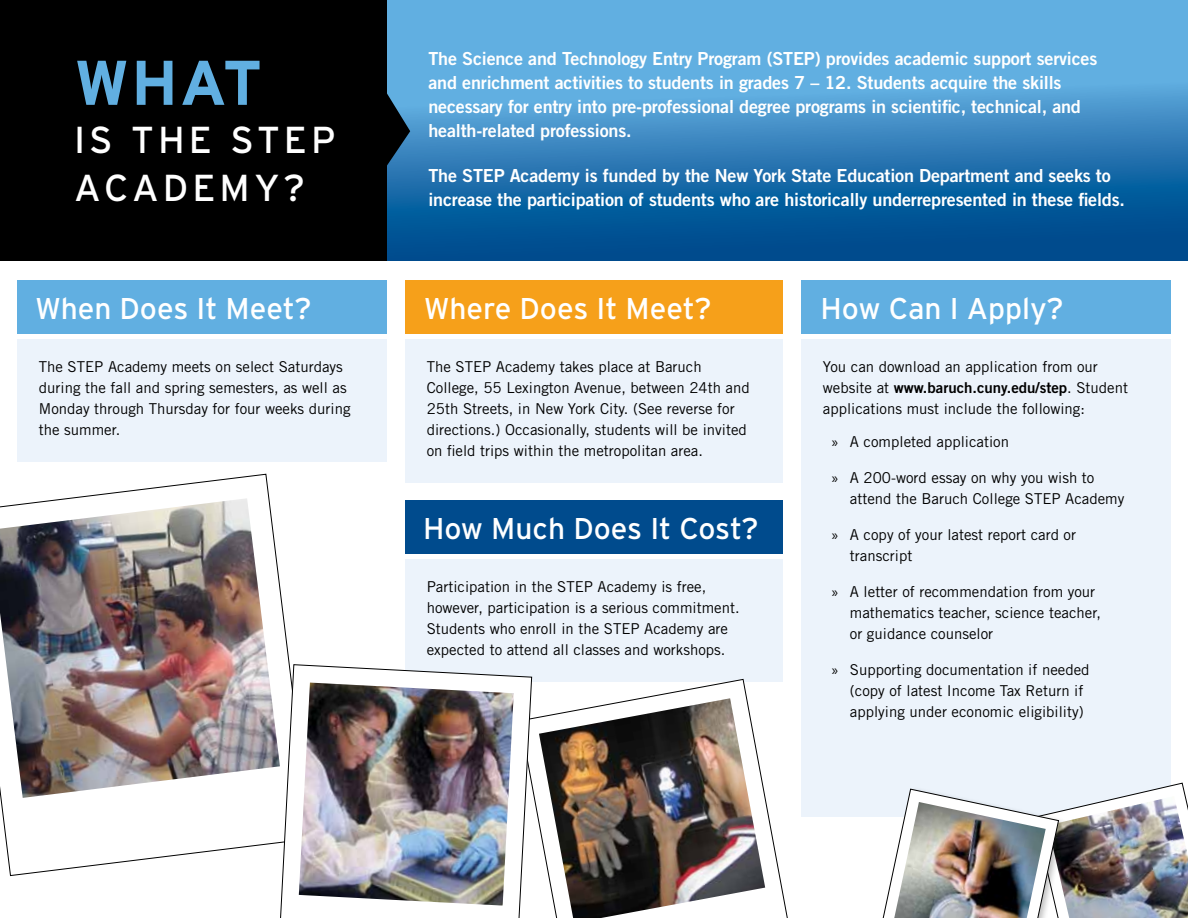
<style>
.page{position:relative;width:1188px;height:918px;background:#fff}
.page>*{position:absolute;margin:0;border:0;box-sizing:border-box;transform-origin:0 0}
.t1{font:700 63px "Interstate";color:#61afe1}
.t2{font:37.5px "Interstate";color:#fff}
.t3{font:30px "Interstate";color:#fff}
.t4{font:18px/24px "Trade Gothic LT Std Bd 2";letter-spacing:-.01em;color:#fff}
.t5{font:15px/21px "Trade Gothic LT Std";color:#000}
.t6{font:15px "Trade Gothic LT Std Bd 2";color:#000}
.s1{font-family:"Trade Gothic LT Std"}
.s2{font-family:"Myriad Pro"}
</style>
<div class="page">
<svg style="left:387px;top:0;width:801px;height:260px;background:#3887bf"></svg>
<div style="left:801px;top:339px;width:370px;height:477px;background:#ecf3fb"></div>
<div style="left:801px;top:280px;width:370px;height:54px;background:#61afe1"></div>
<div style="left:17px;top:339px;width:370px;height:123px;background:#ecf3fb"></div>
<div style="left:405px;top:559px;width:378px;height:123px;background:#ecf3fb"></div>
<div style="left:17px;top:280px;width:370px;height:54px;background:#61afe1"></div>
<div style="left:405px;top:500px;width:378px;height:54px;background:#004b8d"></div>
<div style="left:405px;top:339px;width:378px;height:144px;background:#ecf3fb"></div>
<div style="left:405px;top:280px;width:378px;height:54px;background:#f6a01a"></div>
<div style="left:0;top:0;width:387px;height:260px;background:#000"></div>
<img style="left:872px;top:783px;width:316px;height:135px">
<img style="left:894px;top:802px;width:152px;height:116px">
<svg style="left:0;top:474px;width:290px;height:402px"></svg>
<img style="left:0;top:498px;width:280px;height:300px">
<svg style="left:532px;top:679px;width:256px;height:239px"></svg>
<img style="left:539px;top:698px;width:226px;height:220px">
<svg style="left:278px;top:664px;width:254px;height:254px"></svg>
<img style="left:299px;top:683px;width:215px;height:223px">
<svg style="left:387px;top:20px;width:23px;height:213px;background:#3476a4"></svg>
<h1 class="t1" style="left:74px;top:48px;width:190px">What</h1>
<h2 class="t2" style="left:74px;top:119px;width:182px">is the STE</h2>
<h2 class="t2" style="left:311px;top:119px;width:26px">P</h2>
<h2 class="t2" style="left:74px;top:167px;width:38px">Acad</h2>
<h2 class="t2" style="left:192px;top:167px;width:114px">emy?</h2>
<h3 class="t3" style="left:35px;top:292px;width:278px">When Does It Meet?</h3>
<p class="t5" style="left:39px;top:356px;width:313px">The STEP Academy meets on select Saturdays during the fall and spring semesters, as well as Monday through Thursday for four weeks during the summer.</p>
<p class="t4" style="left:428px;top:47px;width:670px">The Science and Technology Entry Program (STEP) provides academic support services and enrichment activities to students in grades 7 – 12. Students acquire the skills necessary for entry into pre-professional degree programs in scientific, technical, and health-related professions.</p>
<p class="t4" style="left:428px;top:163px;width:698px">The STEP Academy is funded by the New York State Education Department and seeks to increase the participation of students who are historically underrepresented in these fields.</p>
<h3 class="t3" style="left:424px;top:292px;width:289px">Where Does It Meet?</h3>
<p class="t5" style="left:427px;top:356px;width:325px">The STEP Academy takes place at Baruch College, 55 Lexington Avenue, between 24th and 25th Streets, in New York City. (See reverse for directions.) Occasionally, students will be invited on field trips within the metropolitan area.</p>
<h3 class="t3" style="left:423px;top:512px;width:337px">How Much Does It Cost?</h3>
<p class="t5" style="left:427px;top:576px;width:314px">Participation in the STEP Academy is free, however, participation is a serious commitment.<br>Students who enroll in the STEP Academy are expected to attend all classes and workshops.</p>
<h3 class="t3" style="left:821px;top:292px;width:245px">How Can I Apply?</h3>
<p class="t5" style="left:823px;top:356px;width:277px">You can download an application from our</p>
<p class="t6" style="left:823px;top:378px;width:307px"><span class="s1">website at</span> www.baruch.cuny.edu/step<span class="s1">. Student</span></p>
<p class="t5" style="left:832px;top:392px;width:255px;line-height:32.8px;text-indent:-9px">applications must include the following: <span class="s2">»</span> A completed application</p>
<p class="t5" style="left:850px;top:467px;width:276px;text-indent:-18px"><span class="s2">»</span> A 200-word essay on why you wish to attend the Baruch College STEP Academy</p>
<p class="t5" style="left:850px;top:524px;width:228px;text-indent:-18px"><span class="s2">»</span> A copy of your latest report card or transcript</p>
<p class="t5" style="left:850px;top:581px;width:253px;text-indent:-18px"><span class="s2">»</span> A letter of recommendation from your mathematics teacher, science teacher, or guidance counselor</p>
<p class="t5" style="left:850px;top:659px;width:241px;text-indent:-18px"><span class="s2">»</span> Supporting documentation if needed (copy of latest Income Tax Return if applying under economic eligibility)</p>
</div>
